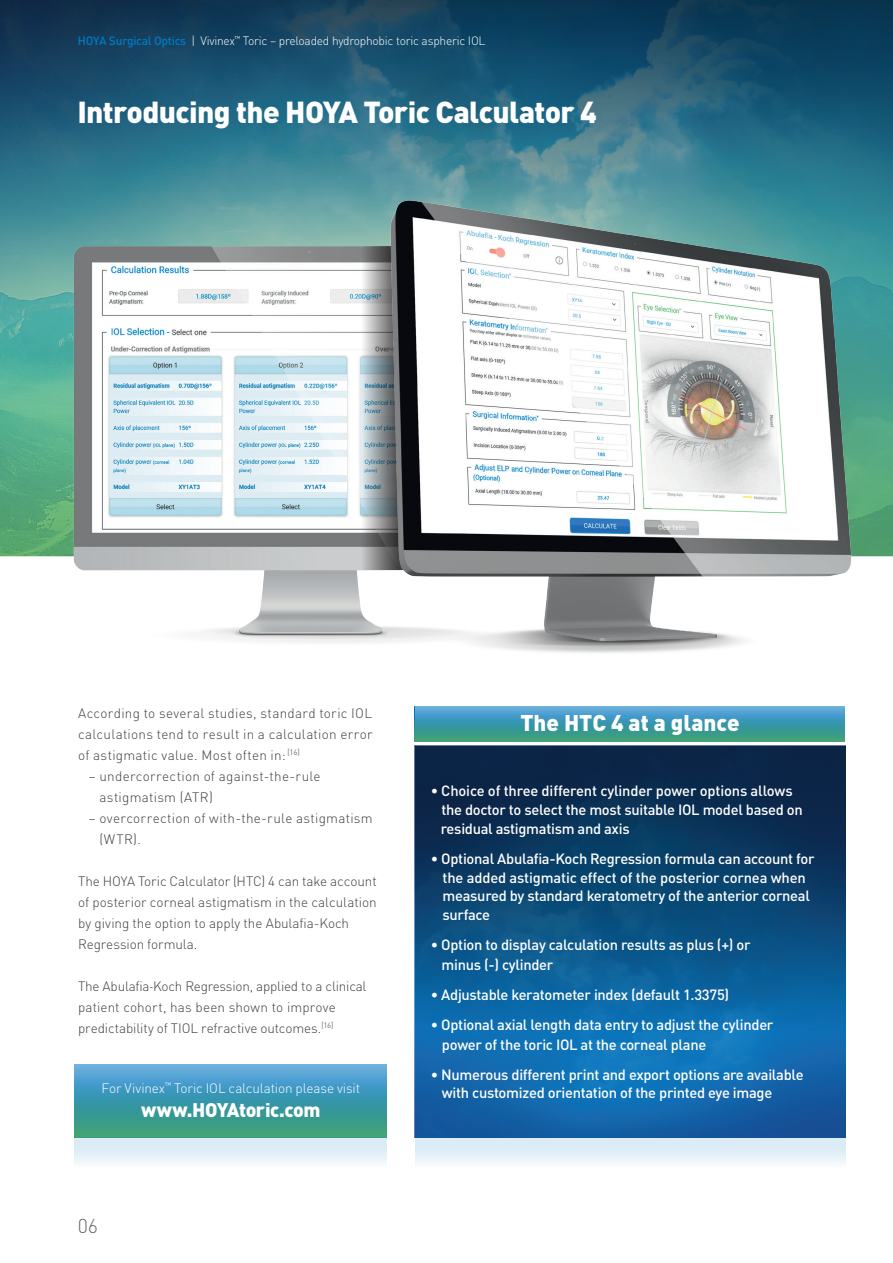
<style>
.page{position:relative;width:893px;height:1263px;background:#fff}
.page>*{position:absolute;margin:0;border:0;box-sizing:border-box;transform-origin:0 0}
.t1{font:900 30px "DIN";letter-spacing:-.02em;color:#fff}
.t2{font:900 22.5px "DIN";color:#fff}
.t3{font:300 19.8px "DIN Pro";color:#64686c}
.t4{font:900 19.5px "DIN";letter-spacing:-.02em;color:#fff}
.t5{font:500 14.7px/18.5px "DIN Pro";letter-spacing:-.02em;color:#fff}
.t6{font:300 13.5px/21px "DIN Pro";letter-spacing:.005em;color:#3e3e3f}
.t7{font:300 13.5px "DIN Pro";letter-spacing:-.01em;color:#fff}
.t8{font:300 12px "DIN Pro";letter-spacing:-.02em;color:#fff}
.s1{font-weight:500;color:#007bc2}
</style>
<div class="page">
<svg style="left:75px;top:1064px;width:312px;height:18px;background:#5da8d6"></svg>
<div style="left:75px;top:1082px;width:312px;height:55px;background:linear-gradient(to bottom,#3895cc,#3c9f71)"></div>
<svg style="left:0;top:0;width:893px;height:322px;background:#245f78"></svg>
<img style="left:0;top:227px;width:387px;height:416px">
<svg style="left:361px;top:246px;width:26px;height:324px;background:#a1a9ad"></svg>
<img style="left:387px;top:154px;width:480px;height:499px">
<svg style="left:415px;top:706px;width:430px;height:9px;background:#5da8d6"></svg>
<img style="left:415px;top:1060px;width:430px;height:77px">
<div style="left:415px;top:1137px;width:430px;height:32px;background:linear-gradient(to bottom,#d3e7f4,#f7fbfd)"></div>
<div style="left:75px;top:1137px;width:312px;height:32px;background:linear-gradient(to bottom,#d3e7f4,#f7fbfd)"></div>
<svg style="left:415px;top:746px;width:430px;height:314px;background:#0b4979"></svg>
<div style="left:415px;top:715px;width:430px;height:26px;background:linear-gradient(to bottom,#3794ca,#3c9f77)"></div>
<p class="t8" style="left:78px;top:32px;width:409px"><span class="s1">HOYA Surgical Optics</span> | Vivinex<sup>™</sup> Toric – preloaded hydrophobic toric aspheric IOL</p>
<h1 class="t1" style="left:77px;top:95px;width:521px">Introducing the HOYA Toric Calculator 4</h1>
<p class="t6" style="left:78px;top:701px;width:296px;text-align:justify">According to several studies, standard toric IOL calculations tend to result in a calculation error of astigmatic value. Most often in: <sup>[16]</sup></p>
<p class="t6" style="left:100px;top:764px;width:223px;text-indent:-11px">– undercorrection of against-the-rule astigmatism (ATR)</p>
<p class="t6" style="left:100px;top:806px;width:275px;text-indent:-11px">– overcorrection of with-the-rule astigmatism (WTR).</p>
<p class="t6" style="left:78px;top:869px;width:300px">The HOYA Toric Calculator (HTC) 4 can take account of posterior corneal astigmatism in the calculation by giving the option to apply the Abulafia-Koch Regression formula.</p>
<p class="t6" style="left:78px;top:974px;width:290px">The Abulafia-Koch Regression, applied to a clinical patient cohort, has been shown to improve predictability of TIOL refractive outcomes.<sup>[16]</sup></p>
<p class="t7" style="left:102px;top:1077px;width:260px">For Vivinex<sup>™</sup> Toric IOL calculation please visit</p>
<h3 class="t4" style="left:141px;top:1098px;width:181px">www.HOYAtoric.com</h3>
<h3 class="t3" style="left:78px;top:1210px;width:22px">06</h3>
<h2 class="t2" style="left:521px;top:710px;width:221px">The HTC 4 at a glance</h2>
<p class="t5" style="left:441px;top:780px;width:363px;line-height:18.9px;text-indent:-10px">• Choice of three different cylinder power options allows the doctor to select the most suitable IOL model based on residual astigmatism and axis</p>
<p class="t5" style="left:443px;top:848px;width:373px;text-indent:-12px">• Optional Abulafia-Koch Regression formula can account for the added astigmatic effect of the posterior cornea when measured by standard keratometry of the anterior corneal surface</p>
<p class="t5" style="left:441px;top:933px;width:310px;line-height:19.5px;text-indent:-11px">• Option to display calculation results as plus (+) or minus (-) cylinder</p>
<p class="t5" style="left:431px;top:984px;width:300px">• Adjustable keratometer index (default 1.3375)</p>
<p class="t5" style="left:442px;top:1013px;width:333px;line-height:19.5px;text-indent:-11px">• Optional axial length data entry to adjust the cylinder power of the toric IOL at the corneal plane</p>
<p class="t5" style="left:442px;top:1064px;width:363px;text-indent:-11px">• Numerous different print and export options are available with customized orientation of the printed eye image</p>
</div>
